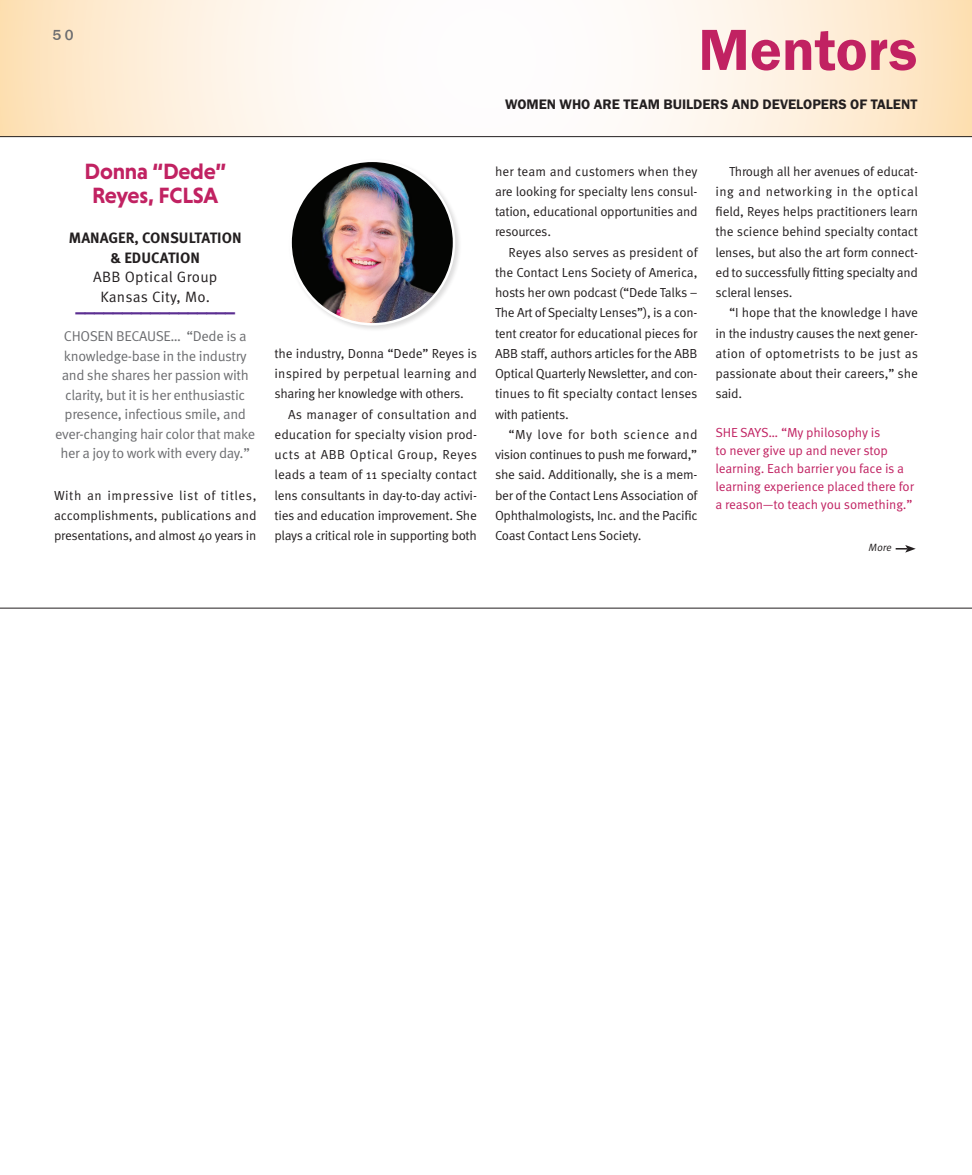
<style>
.page{position:relative;width:972px;height:1175px;background:#fff}
.page>*{position:absolute;margin:0;border:0;box-sizing:border-box;transform-origin:0 0}
.t1{font:60px "Franklin Gothic URW Dem";color:#c12262}
.t2{font:700 27px "Cambria";color:#5b2e91}
.t3{font:700 22.5px/24px "Niveau Grotesk";letter-spacing:-.01em;color:#c12262;text-align:center}
.t4{font:700 15px/19.5px "Meta Pro";color:#231f20;text-align:center}
.t5{font:15px "Meta Pro Norm";letter-spacing:.02em;color:#231f20}
.CATEGORY{font:500 15px "Franklin Gothic";color:#6c6d70}
.t6{font:14.25px/19.5px "Meta Pro Norm";letter-spacing:-.025em;color:#6c6d70;text-align:center}
.Captions{font:14.25px "Franklin Gothic URW Dem";color:#231f20}
.Copy_No_Indent{font:13.2px/20.2px "Meta Pro Norm";letter-spacing:-.02em;color:#231f20;text-align:justify}
.t7{font:13.2px/18px "Meta Pro Norm";letter-spacing:-.01em;color:#c12262}
.t8{font:italic 10.5px "Meta Pro Norm";color:#231f20}
</style>
<div class="page">
<svg style="left:0;top:0;width:972px;height:136px"></svg>
<hr style="left:0;top:136px;width:972px;height:1px;background:#231f20">
<svg style="left:896px;top:545px;width:20px;height:7px"></svg>
<div style="left:288px;top:158px;width:174px;height:174px;background:#231f20;opacity:.15"></div>
<img style="left:291px;top:161px;width:163px;height:163px">
<hr style="left:0;top:608px;width:972px;height:1px;background:#231f20">
<p class="CATEGORY" style="left:52px;top:26px;width:23px">50</p>
<p class="t1" style="left:698px;top:13px;width:221px">Mentors</p>
<p class="Captions" style="left:505px;top:96px;width:414px">WOMEN WHO ARE TEAM BUILDERS AND DEVELOPERS OF TALENT</p>
<p class="t3" style="left:85px;top:159px;width:143px">Donna “Dede”<br>Reyes, FCLSA</p>
<p class="t4" style="left:69px;top:227px;width:174px">MANAGER, CONSULTATION &amp; EDUCATION</p>
<p class="t5" style="left:93px;top:266px;width:126px">ABB Optical Group</p>
<p class="t5" style="left:100px;top:285px;width:111px">Kansas City, Mo.</p>
<p class="t2" style="left:76px;top:283px;width:161px">_________________</p>
<p class="t6" style="left:55px;top:325px;width:202px">CHOSEN BECAUSE… “Dede is a knowledge-base in the industry and she shares her passion with clarity, but it is her enthusiastic presence, infectious smile, and ever-changing hair color that make her a joy to work with every day.”</p>
<p class="Copy_No_Indent" style="left:54px;top:484px;width:204px">With an impressive list of titles, accomplishments, publications and presentations, and almost 40 years in</p>
<p class="Copy_No_Indent" style="left:274px;top:342px;width:204px">the industry, Donna “Dede” Reyes is inspired by perpetual learning and sharing her knowledge with others.</p>
<p class="Copy_No_Indent" style="left:274px;top:403px;width:204px;text-indent:14px">As manager of consultation and education for specialty vision prod&shy;ucts at ABB Optical Group, Reyes leads a team of 11 specialty contact lens consultants in day-to-day activi&shy;ties and education improvement. She plays a critical role in supporting both</p>
<p class="Copy_No_Indent" style="left:495px;top:160px;width:204px">her team and customers when they are looking for specialty lens consul&shy;tation, educational opportunities and resources.</p>
<p class="Copy_No_Indent" style="left:495px;top:241px;width:204px;text-indent:14px">Reyes also serves as president of the Contact Lens Society of America, hosts her own podcast (“Dede Talks – The Art of Specialty Lenses”), is a con&shy;tent creator for educational pieces for ABB staff, authors articles for the ABB Optical Quarterly Newsletter, and con&shy;tinues to fit specialty contact lenses with patients.</p>
<p class="Copy_No_Indent" style="left:495px;top:423px;width:204px;text-indent:14px">“My love for both science and vision continues to push me forward,” she said. Additionally, she is a mem&shy;ber of the Contact Lens Association of Ophthalmologists, Inc. and the Pacific Coast Contact Lens Society.</p>
<p class="Copy_No_Indent" style="left:716px;top:160px;width:204px;text-indent:14px">Through all her avenues of educat&shy;ing and networking in the optical field, Reyes helps practitioners learn the science behind specialty contact lenses, but also the art form connect&shy;ed to successfully fitting specialty and scleral lenses.</p>
<p class="Copy_No_Indent" style="left:716px;top:302px;width:204px;text-indent:14px">“I hope that the knowledge I have in the industry causes the next gener&shy;ation of optometrists to be just as passionate about their careers,” she said.</p>
<p class="t7" style="left:716px;top:422px;width:200px">SHE SAYS… “My philosophy is<br>to never give up and never stop learning. Each barrier you face is a learning experience placed there for a reason—to teach you something.”</p>
<p class="t8" style="left:868px;top:539px;width:27px">More</p>
</div>
